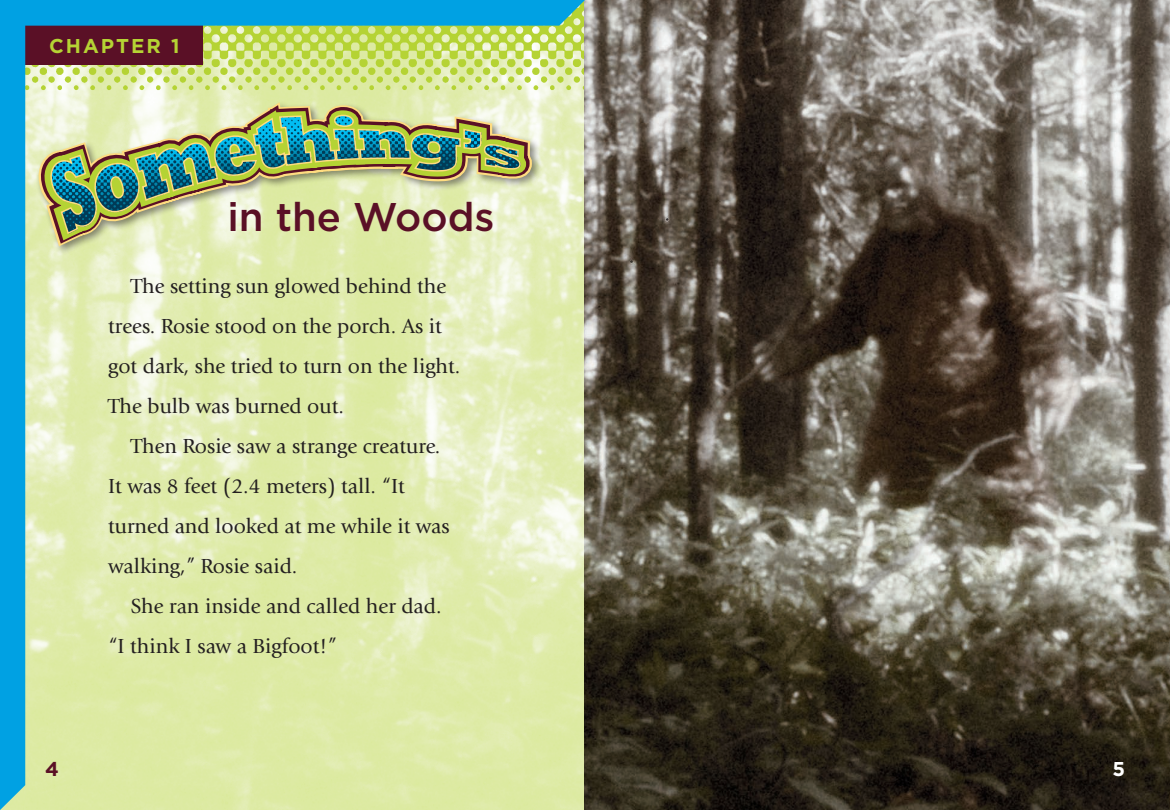
<style>
.page{position:relative;width:1170px;height:810px;background:#fff}
.page>*{position:absolute;margin:0;border:0;box-sizing:border-box;transform-origin:0 0}
.t1{font:500 40px "Gotham HTF";color:#5a1026}
.t2{font:21.25px/40px "Giovanni";color:#231f20}
.t3{font:700 20px "Gotham HTF";letter-spacing:.1em;color:#b5d334}
.t4{font:700 20px "Gotham";color:#5a1026}
.t5{font:700 20px "Gotham";color:#fff}
</style>
<div class="page">
<img style="left:585px;top:0;width:585px;height:810px">
<svg style="left:0;top:0;width:585px;height:810px;background:#c7ddab"></svg>
<p class="t3" style="left:49px;top:35px;width:132px">CHAPTER 1</p>
<h1 class="t1" style="left:228px;top:194px;width:268px">in the Woods</h1>
<p class="t2" style="left:108px;top:266px;width:354px;text-indent:23px">The setting sun glowed behind the trees. Rosie stood on the porch. As it got dark, she tried to turn on the light.<br>The bulb was burned out.</p>
<p class="t2" style="left:108px;top:426px;width:343px;text-indent:23px">Then Rosie saw a strange creature.<br>It was 8 feet (2.4 meters) tall. “It turned and looked at me while it was walking,” Rosie said.</p>
<p class="t2" style="left:108px;top:586px;width:335px;text-indent:23px">She ran inside and called her dad. “I think I saw a Bigfoot!”</p>
<p class="t4" style="left:45px;top:756px;width:15px">4</p>
<p class="t5" style="left:1112px;top:756px;width:14px">5</p>
</div>
